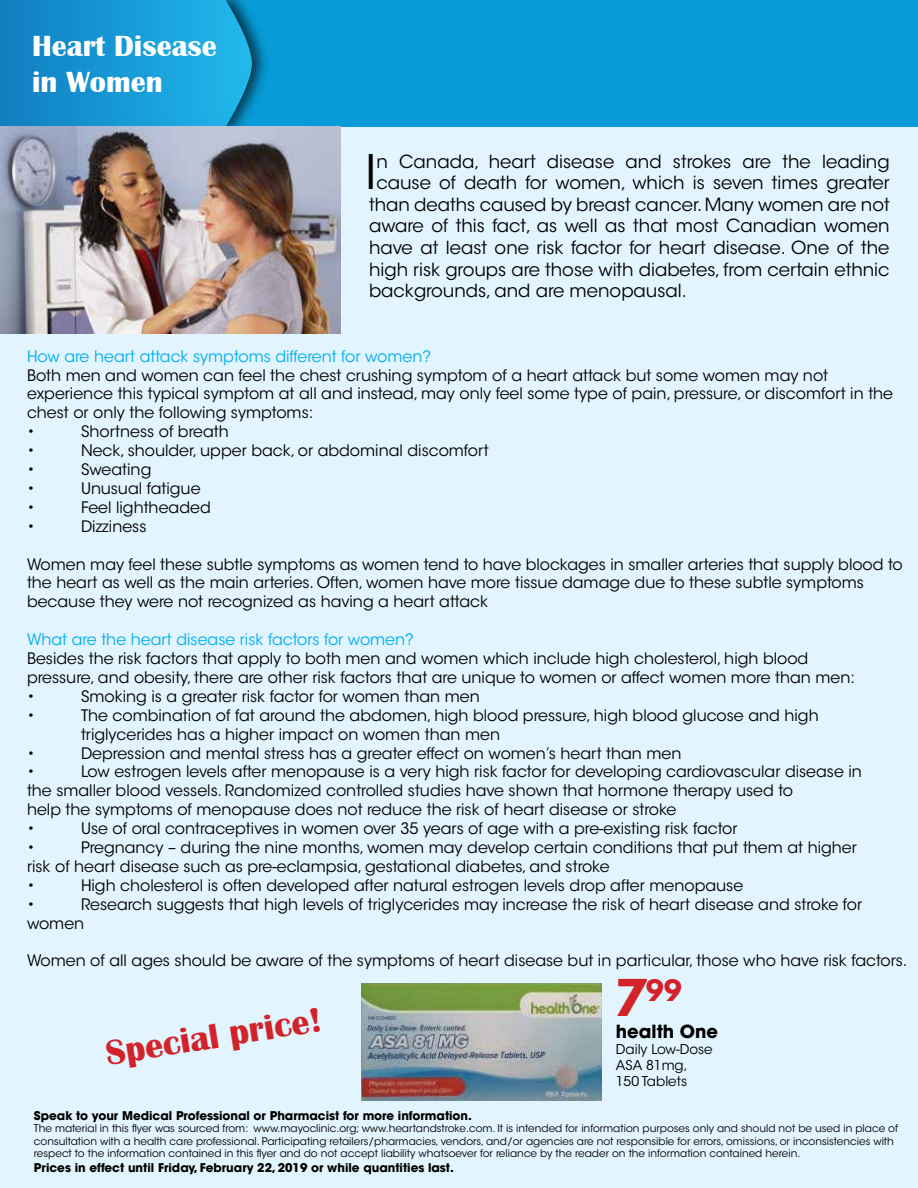
<style>
.page{position:relative;width:918px;height:1188px;background:#fff}
.page>*{position:absolute;margin:0;border:0;box-sizing:border-box;transform-origin:0 0}
.t1{font:47.25px "ITC Avant Garde Std";color:#000}
.t2{font:700 36px "Britannic";color:#d2232a}
.t3{font:700 30px/36px "Britannic";color:#fff}
.t4{font:700 26.25px "League Spartan";color:#d2232a}
.t5{font:18px "ITC Avant Garde Std";color:#000}
.t6{font:700 18px "ITC Avant Garde Std";color:#000}
.t7{font:15.75px/18.9px "ITC Avant Garde Std";color:#000}
.t8{font:15.75px "ITC Avant Garde Std";color:#00aeef}
.t9{font:13.5px/16.2px "ITC Avant Garde Std";color:#000}
.t10{font:700 12px "ITC Avant Garde Std";color:#000}
.t11{font:10.5px/12.6px "ITC Avant Garde Std";color:#000}
.s1{font-size:45px}
</style>
<div class="page">
<div style="left:0;top:0;width:918px;height:128px;background:#079bd7"></div>
<img style="left:252px;top:19px;width:14px;height:88px">
<svg style="left:0;top:0;width:252px;height:126px"></svg>
<div style="left:0;top:128px;width:918px;height:1060px;background:#e2f4fd"></div>
<img style="left:361px;top:983px;width:241px;height:117px">
<img style="left:0;top:126px;width:341px;height:208px">
<h3 class="t3" style="left:32px;top:29px;width:186px">Heart Disease in Women</h3>
<h1 class="t1" style="left:366px;top:143px;width:12px">I</h1>
<p class="t5" style="left:376px;top:150px;width:515px">n Canada, heart disease and strokes are the leading</p>
<p class="t5" style="left:376px;top:172px;width:515px">cause of death for women, which is seven times greater</p>
<p class="t5" style="left:369px;top:193px;width:522px">than deaths caused by breast cancer. Many women are not</p>
<p class="t5" style="left:369px;top:215px;width:522px">aware of this fact, as well as that most Canadian women</p>
<p class="t5" style="left:369px;top:236px;width:522px">have at least one risk factor for heart disease. One of the</p>
<p class="t5" style="left:369px;top:258px;width:522px">high risk groups are those with diabetes, from certain ethnic</p>
<p class="t5" style="left:369px;top:280px;width:319px">backgrounds, and are menopausal.</p>
<p class="t8" style="left:27px;top:346px;width:406px">How are heart attack symptoms different for women?</p>
<p class="t7" style="left:27px;top:366px;width:868px">Both men and women can feel the chest crushing symptom of a heart attack but some women may not experience this typical symptom at all and instead, may only feel some type of pain, pressure, or discomfort in the chest or only the following symptoms:<br>•</p>
<p class="t7" style="left:81px;top:422px;width:149px">Shortness of breath</p>
<p class="t7" style="left:27px;top:441px;width:9px">•</p>
<p class="t7" style="left:81px;top:441px;width:409px">Neck, shoulder, upper back, or abdominal discomfort</p>
<p class="t7" style="left:27px;top:460px;width:9px">•</p>
<p class="t7" style="left:81px;top:460px;width:72px">Sweating</p>
<p class="t7" style="left:27px;top:479px;width:9px">•</p>
<p class="t7" style="left:81px;top:479px;width:121px">Unusual fatigue</p>
<p class="t7" style="left:27px;top:498px;width:9px">•</p>
<p class="t7" style="left:81px;top:498px;width:131px">Feel lightheaded</p>
<p class="t7" style="left:27px;top:517px;width:9px">•</p>
<p class="t7" style="left:81px;top:517px;width:67px">Dizziness</p>
<p class="t7" style="left:27px;top:555px;width:877px">Women may feel these subtle symptoms as women tend to have blockages in smaller arteries that supply blood to the heart as well as the main arteries. Often, women have more tissue damage due to these subtle symptoms because they were not recognized as having a heart attack</p>
<p class="t8" style="left:27px;top:630px;width:388px">What are the heart disease risk factors for women?</p>
<p class="t7" style="left:27px;top:649px;width:830px">Besides the risk factors that apply to both men and women which include high cholesterol, high blood pressure, and obesity, there are other risk factors that are unique to women or affect women more than men: •</p>
<p class="t7" style="left:81px;top:687px;width:400px">Smoking is a greater risk factor for women than men</p>
<p class="t7" style="left:27px;top:706px;width:9px">•</p>
<p class="t7" style="left:81px;top:706px;width:739px">The combination of fat around the abdomen, high blood pressure, high blood glucose and high triglycerides has a higher impact on women than men</p>
<p class="t7" style="left:27px;top:744px;width:9px">•</p>
<p class="t7" style="left:81px;top:744px;width:602px">Depression and mental stress has a greater effect on women’s heart than men</p>
<p class="t7" style="left:27px;top:763px;width:9px">•</p>
<p class="t7" style="left:27px;top:763px;width:836px;text-indent:54px">Low estrogen levels after menopause is a very high risk factor for developing cardiovascular disease in the smaller blood vessels. Randomized controlled studies have shown that hormone therapy used to<br>help the symptoms of menopause does not reduce the risk of heart disease or stroke<br>•</p>
<p class="t7" style="left:81px;top:819px;width:658px">Use of oral contraceptives in women over 35 years of age with a pre-existing risk factor</p>
<p class="t7" style="left:27px;top:838px;width:831px;text-indent:54px">Pregnancy – during the nine months, women may develop certain conditions that put them at higher risk of heart disease such as pre-eclampsia, gestational diabetes, and stroke<br>•</p>
<p class="t7" style="left:27px;top:838px;width:9px">•</p>
<p class="t7" style="left:81px;top:876px;width:664px">High cholesterol is often developed after natural estrogen levels drop after menopause</p>
<p class="t7" style="left:27px;top:895px;width:837px;text-indent:54px">Research suggests that high levels of triglycerides may increase the risk of heart disease and stroke for women</p>
<p class="t7" style="left:27px;top:952px;width:882px">Women of all ages should be aware of the symptoms of heart disease but in particular, those who have risk factors.</p>
<h2 class="t2" style="left:103px;top:1033px;width:220px;rotate:-9deg">Special price!</h2>
<p class="t7" style="left:27px;top:895px;width:9px">•</p>
<h3 class="t4" style="left:615px;top:970px;width:69px"><span class="s1">7</span>99</h3>
<p class="t6" style="left:616px;top:1019px;width:104px">health One</p>
<p class="t9" style="left:616px;top:1041px;width:98px">Daily Low-Dose<br>ASA 81mg,<br>150 Tablets</p>
<p class="t10" style="left:34px;top:1107px;width:440px">Speak to your Medical Professional or Pharmacist for more information.</p>
<p class="t11" style="left:34px;top:1122px;width:866px">The material in this flyer was sourced from: www.mayoclinic.org; www.heartandstroke.com. It is intended for information purposes only and should not be used in place of consultation with a health care professional. Participating retailers/pharmacies, vendors, and/or agencies are not responsible for errors, omissions, or inconsistencies with respect to the information contained in this flyer and do not accept liability whatsoever for reliance by the reader on the information contained herein.</p>
<p class="t10" style="left:34px;top:1160px;width:422px">Prices in effect until Friday, February 22, 2019 or while quantities last.</p>
</div>
